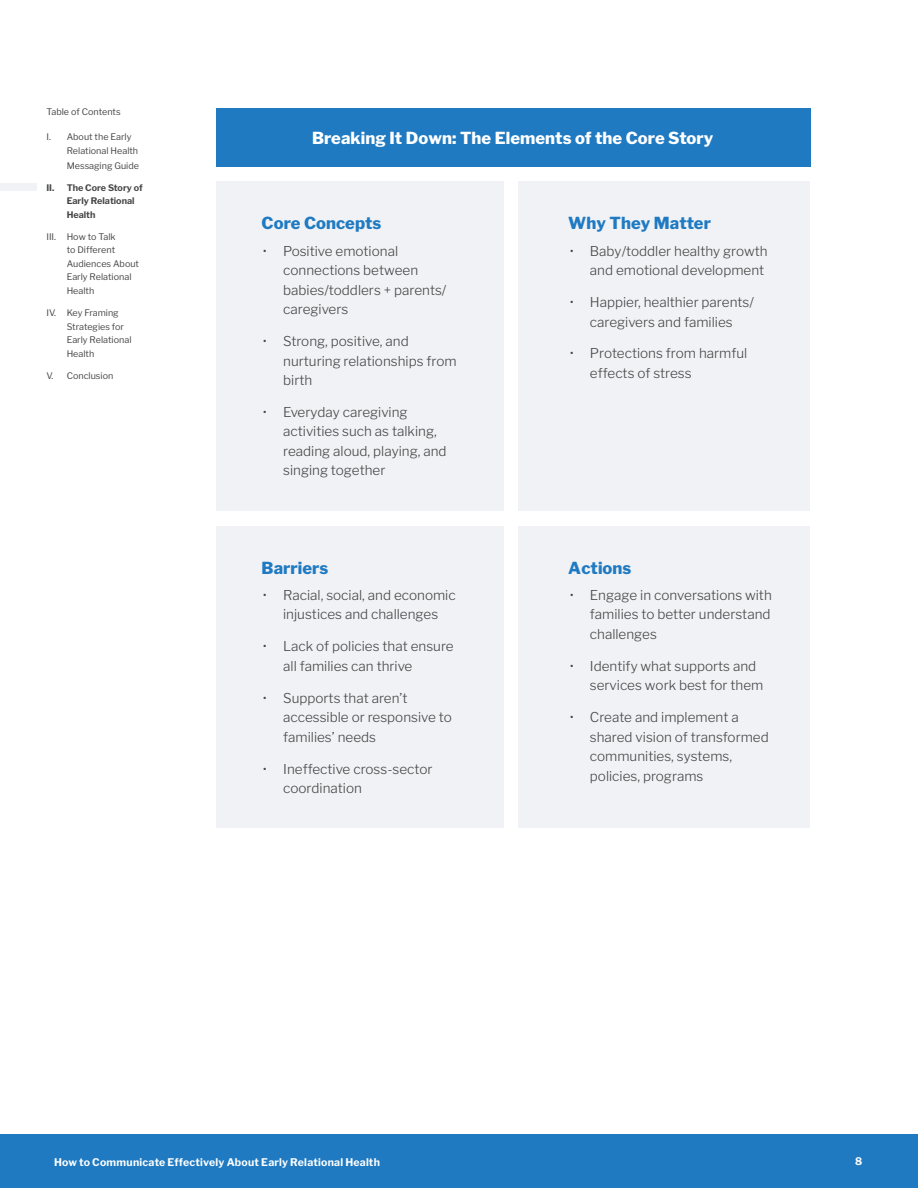
<style>
.page{position:relative;width:918px;height:1188px;background:#fff}
.page>*{position:absolute;margin:0;border:0;box-sizing:border-box;transform-origin:0 0}
.t1{font:800 16.5px "Libre Franklin";letter-spacing:.005em;color:#fff}
.t2{font:800 16.5px "Libre Franklin";letter-spacing:.005em;color:#1f7ac2}
.t3{font:300 13.5px/19.5px "Libre Franklin";color:#454545}
.t4{font:700 10.5px "Libre Franklin";letter-spacing:.02em;color:#fff}
.t5{font:9px/13.5px "Libre Franklin";color:#454545}
.t6{font:700 9px/13.5px "Libre Franklin";color:#454545}
</style>
<div class="page">
<div style="left:0;top:184px;width:37px;height:7px;background:#f0f2f5"></div>
<div style="left:216px;top:108px;width:594px;height:59px;background:#1f7ac2"></div>
<div style="left:216px;top:182px;width:287px;height:329px;background:#f0f2f5"></div>
<div style="left:216px;top:526px;width:287px;height:302px;background:#f0f2f5"></div>
<div style="left:519px;top:182px;width:291px;height:329px;background:#f0f2f5"></div>
<div style="left:519px;top:526px;width:291px;height:302px;background:#f0f2f5"></div>
<div style="left:0;top:1134px;width:918px;height:54px;background:#1f7ac2"></div>
<p class="t5" style="left:46px;top:106px;width:76px">Table of Contents</p>
<p class="t5" style="left:67px;top:130px;width:74px;line-height:14.4px;text-indent:-20px">I. About the Early<br>Relational Health<br>Messaging Guide</p>
<p class="t6" style="left:67px;top:181px;width:78px;text-indent:-20px">II. The Core Story of<br>Early Relational<br>Health</p>
<p class="t5" style="left:67px;top:230px;width:74px;text-indent:-20px">III. How to Talk<br>to Different<br>Audiences About<br>Early Relational<br>Health</p>
<p class="t5" style="left:67px;top:306px;width:66px;text-indent:-20px">IV. Key Framing<br>Strategies for<br>Early Relational<br>Health</p>
<p class="t5" style="left:46px;top:369px;width:68px">V. Conclusion</p>
<p class="t1" style="left:312px;top:130px;width:403px">Breaking It Down: The Elements of the Core Story</p>
<p class="t2" style="left:262px;top:215px;width:121px">Core Concepts</p>
<p class="t3" style="left:283px;top:241px;width:165px;text-indent:-20px">• Positive emotional connections between babies/toddlers + parents/ caregivers</p>
<p class="t3" style="left:283px;top:332px;width:175px;text-indent:-20px">• Strong, positive, and nurturing relationships from birth</p>
<p class="t3" style="left:283px;top:403px;width:165px;text-indent:-20px">• Everyday caregiving activities such as talking, reading aloud, playing, and singing together</p>
<p class="t2" style="left:262px;top:560px;width:68px">Barriers</p>
<p class="t3" style="left:263px;top:586px;width:194px;text-align:center">• Racial, social, and economic injustices and challenges</p>
<p class="t3" style="left:283px;top:637px;width:172px;text-indent:-20px">• Lack of policies that ensure all families can thrive</p>
<p class="t3" style="left:283px;top:688px;width:170px;text-indent:-20px">• Supports that aren’t accessible or responsive to families’ needs</p>
<p class="t3" style="left:283px;top:759px;width:151px;text-indent:-20px">• Ineffective cross-sector coordination</p>
<p class="t2" style="left:568px;top:215px;width:144px">Why They Matter</p>
<p class="t3" style="left:570px;top:241px;width:200px;text-align:right">• Baby/toddler healthy growth and emotional development</p>
<p class="t3" style="left:570px;top:293px;width:186px;text-align:center">• Happier, healthier parents/ caregivers and families</p>
<p class="t3" style="left:590px;top:344px;width:159px;text-indent:-20px">• Protections from harmful effects of stress</p>
<p class="t2" style="left:568px;top:560px;width:65px">Actions</p>
<p class="t3" style="left:590px;top:586px;width:183px;text-align:justify;text-indent:-20px">• Engage in conversations with families to better understand challenges</p>
<p class="t3" style="left:590px;top:656px;width:175px;text-indent:-20px">• Identify what supports and services work best for them</p>
<p class="t3" style="left:590px;top:708px;width:180px;text-indent:-20px">• Create and implement a shared vision of transformed communities, systems, policies, programs</p>
<p class="t4" style="left:54px;top:1157px;width:327px">How to Communicate Effectively About Early Relational Health</p>
<p class="t4" style="left:855px;top:1156px;width:9px">8</p>
</div>
